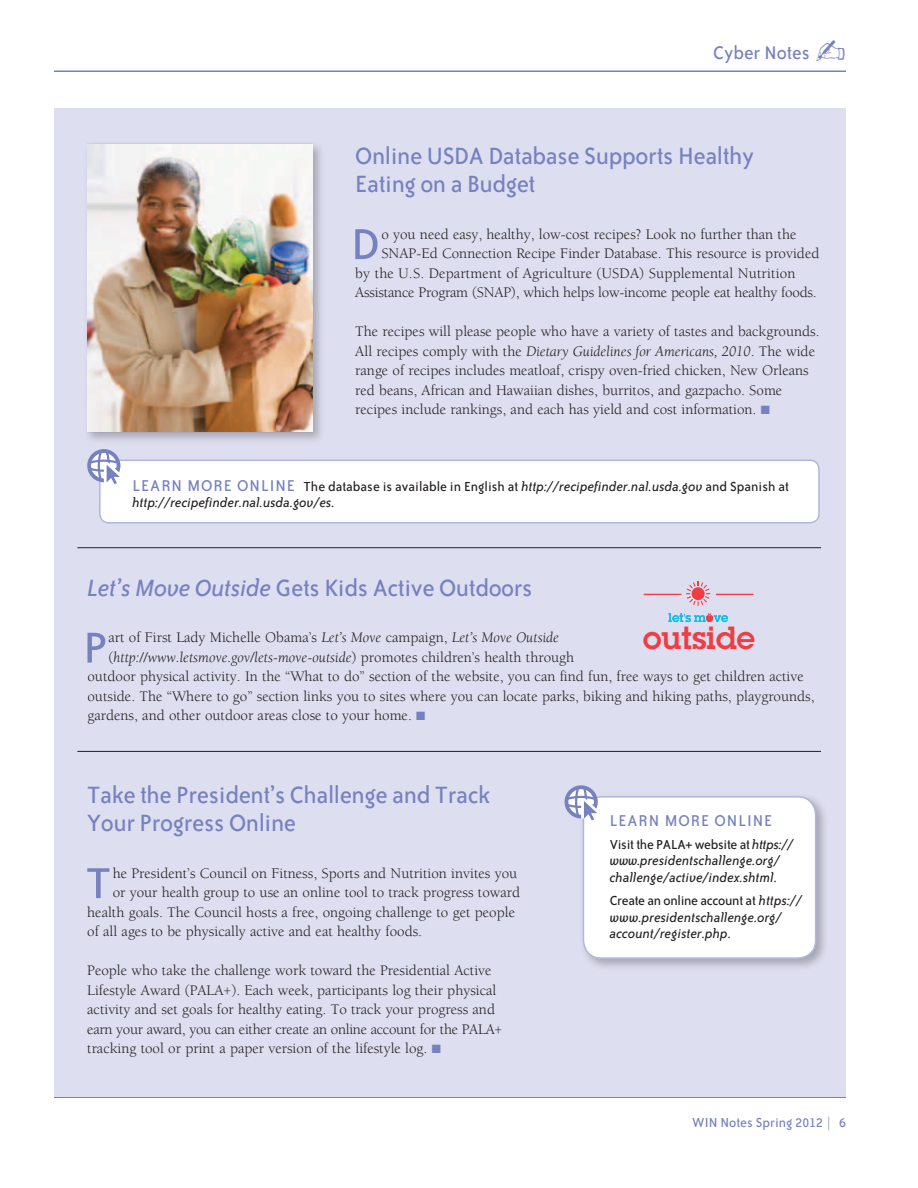
<style>
.page{position:relative;width:918px;height:1188px;background:#fff}
.page>*{position:absolute;margin:0;border:0;box-sizing:border-box;transform-origin:0 0}
.Small_Drop_Cap_In_Pu{font:49.65px "Bailey Sans ITC Std";color:#7681bf;scale:1.05 1}
.body_drop_cap{font:49.65px "Bailey Sans ITC Std";color:#7681bf;scale:1.05 1}
.t1{font:600 31.35px "Lubalin Graph";color:#ef3e43}
.small_head{font:27px/28.5px "Bailey Sans ITC Std";letter-spacing:-.015em;color:#7681bf}
.t2{font:21px "Bailey Sans ITC Std";color:#7681bf}
.learn_more_head{font:18px "Bailey Sans ITC Std";letter-spacing:.05em;color:#7681bf}
.Small_Drop_Cap_In_Pu-2{font:15px/19.5px "Berkeley Pro";color:#231f20}
.Body{font:15px/19.5px "Berkeley Pro";color:#231f20}
.body_drop_cap-2{font:15px "Berkeley Pro";color:#231f20}
.learn_more_text{font:italic 15px/16.5px "Bailey Sans ITC Std";color:#231f20}
.learn_more_head-2{font:15px "Bailey Sans ITC Std";color:#231f20}
.t3{font:15px "Bailey Sans ITC Std";color:#7681bf}
.t4{font:500 12px "Z Dingbats";color:#7681bf}
.s1{font-style:italic}
.s2{color:#7681bf}
.s3{font-size:18px;color:#7681bf}
.s4{font-style:normal}
.s5{font-family:"Berkeley Pro"}
</style>
<div class="page">
<hr style="left:54px;top:70px;width:792px;height:2px;background:#7681bf">
<hr style="left:54px;top:1096px;width:792px;height:2px;background:#7681bf">
<div style="left:54px;top:108px;width:792px;height:988px;background:#dddef0"></div>
<div style="left:100px;top:460px;width:719px;height:63px;background:#fff;border-radius:9px"></div>
<div style="left:99px;top:460px;width:721px;height:64px;border:2px solid #b2b7dc;border-radius:9px"></div>
<svg style="left:87px;top:449px;width:33px;height:35px"></svg>
<hr style="left:77px;top:751px;width:744px;height:1px;background:#231f20">
<div style="left:579px;top:792px;width:250px;height:180px;background:#231f20;opacity:.3"></div>
<div style="left:583px;top:797px;width:233px;height:161px;background:#fff;border-radius:18px"></div>
<div style="left:583px;top:796px;width:233px;height:163px;border:2px solid #b2b7dc;border-radius:18px"></div>
<hr style="left:77px;top:547px;width:744px;height:1px;background:#231f20">
<div style="left:83px;top:140px;width:242px;height:305px;background:#231f20;opacity:.3"></div>
<img style="left:88px;top:144px;width:224px;height:288px">
<svg style="left:686px;top:582px;width:24px;height:24px"></svg>
<svg style="left:668px;top:613px;width:60px;height:9px"></svg>
<hr style="left:644px;top:594px;width:38px;height:1px;background:#ef3e43">
<hr style="left:716px;top:594px;width:37px;height:1px;background:#ef3e43">
<svg style="left:564px;top:785px;width:34px;height:36px"></svg>
<h3 class="t2" style="left:713px;top:42px;width:98px">Cyber Notes</h3>
<h1 class="small_head" style="left:355px;top:142px;width:400px">Online USDA Database Supports Healthy<br>Eating on a Budget</h1>
<p class="body_drop_cap" style="left:351px;top:218px;width:29px">D</p>
<p class="body_drop_cap-2" style="left:381px;top:226px;width:417px">o you need easy, healthy, low-cost recipes? Look no further than the</p>
<p class="body_drop_cap-2" style="left:381px;top:245px;width:440px">SNAP-Ed Connection Recipe Finder Database. This resource is provided</p>
<p class="body_drop_cap-2" style="left:355px;top:265px;width:442px">by the U.S. Department of Agriculture (USDA) Supplemental Nutrition</p>
<p class="body_drop_cap-2" style="left:355px;top:284px;width:463px">Assistance Program (SNAP), which helps low-income people eat healthy foods.</p>
<p class="Body" style="left:355px;top:322px;width:466px">The recipes will please people who have a variety of tastes and backgrounds.<br>All recipes comply with the <span class="s1">Dietary Guidelines for Americans, 2010</span>. The wide range of recipes includes meatloaf, crispy oven-fried chicken, New Orleans red beans, African and Hawaiian dishes, burritos, and gazpacho. Some recipes include rankings, and each has yield and cost information. <span class="s2">■</span></p>
<h3 class="learn_more_head-2" style="left:132px;top:478px;width:658px"><span class="s3">LEARN MORE ONLINE</span> The database is available in English at <span class="s1">http://recipefinder.nal.usda.gov</span> and Spanish at</h3>
<p class="learn_more_text" style="left:132px;top:495px;width:204px">http://recipefinder.nal.usda.gov/es.</p>
<h1 class="small_head" style="left:87px;top:574px;width:447px"><span class="s1">Let’s Move Outside</span> Gets Kids Active Outdoors</h1>
<p class="Small_Drop_Cap_In_Pu" style="left:83px;top:622px;width:25px">P</p>
<p class="Small_Drop_Cap_In_Pu-2" style="left:109px;top:628px;width:467px">art of First Lady Michelle Obama’s <span class="s1">Let’s Move</span> campaign, <span class="s1">Let’s Move Outside </span>(<span class="s1">http://www.letsmove.gov/lets-move-outside</span>) promotes children’s health through</p>
<p class="Small_Drop_Cap_In_Pu-2" style="left:87px;top:667px;width:729px">outdoor physical activity. In the “What to do” section of the website, you can find fun, free ways to get children active outside. The “Where to go” section links you to sites where you can locate parks, biking and hiking paths, playgrounds, gardens, and other outdoor areas close to your home.</p>
<p class="t1" style="left:643px;top:617px;width:113px">outside</p>
<p class="t4" style="left:416px;top:711px;width:11px">■</p>
<h1 class="small_head" style="left:87px;top:781px;width:405px">Take the President’s Challenge and Track<br>Your Progress Online</h1>
<p class="Small_Drop_Cap_In_Pu" style="left:86px;top:857px;width:26px">T</p>
<p class="Small_Drop_Cap_In_Pu-2" style="left:113px;top:864px;width:406px">he President’s Council on Fitness, Sports and Nutrition invites you</p>
<p class="Small_Drop_Cap_In_Pu-2" style="left:113px;top:883px;width:409px">or your health group to use an online tool to track progress toward</p>
<p class="Small_Drop_Cap_In_Pu-2" style="left:87px;top:903px;width:429px">health goals. The Council hosts a free, ongoing challenge to get people</p>
<p class="Small_Drop_Cap_In_Pu-2" style="left:87px;top:922px;width:336px">of all ages to be physically active and eat healthy foods.</p>
<p class="Body" style="left:87px;top:961px;width:417px">People who take the challenge work toward the Presidential Active Lifestyle Award (PALA+). Each week, participants log their physical activity and set goals for healthy eating. To track your progress and earn your award, you can either create an online account for the PALA+ tracking tool or print a paper version of the lifestyle log.</p>
<p class="t4" style="left:432px;top:1044px;width:11px">■</p>
<h3 class="learn_more_head" style="left:610px;top:811px;width:164px">LEARN MORE ONLINE</h3>
<p class="learn_more_text" style="left:610px;top:836px;width:185px"><span class="s4">Visit the PALA+ website at</span> https:// www.presidentschallenge.org/ challenge/active/index.shtml<span class="s4">.</span></p>
<p class="learn_more_text" style="left:610px;top:892px;width:194px"><span class="s4">Create an online account at</span> https:// www.presidentschallenge.org/ account/register.php<span class="s4">.</span></p>
<p class="t3" style="left:692px;top:1115px;width:155px">WIN Notes Spring 2012 <span class="s5">|</span> 6</p>
</div>
